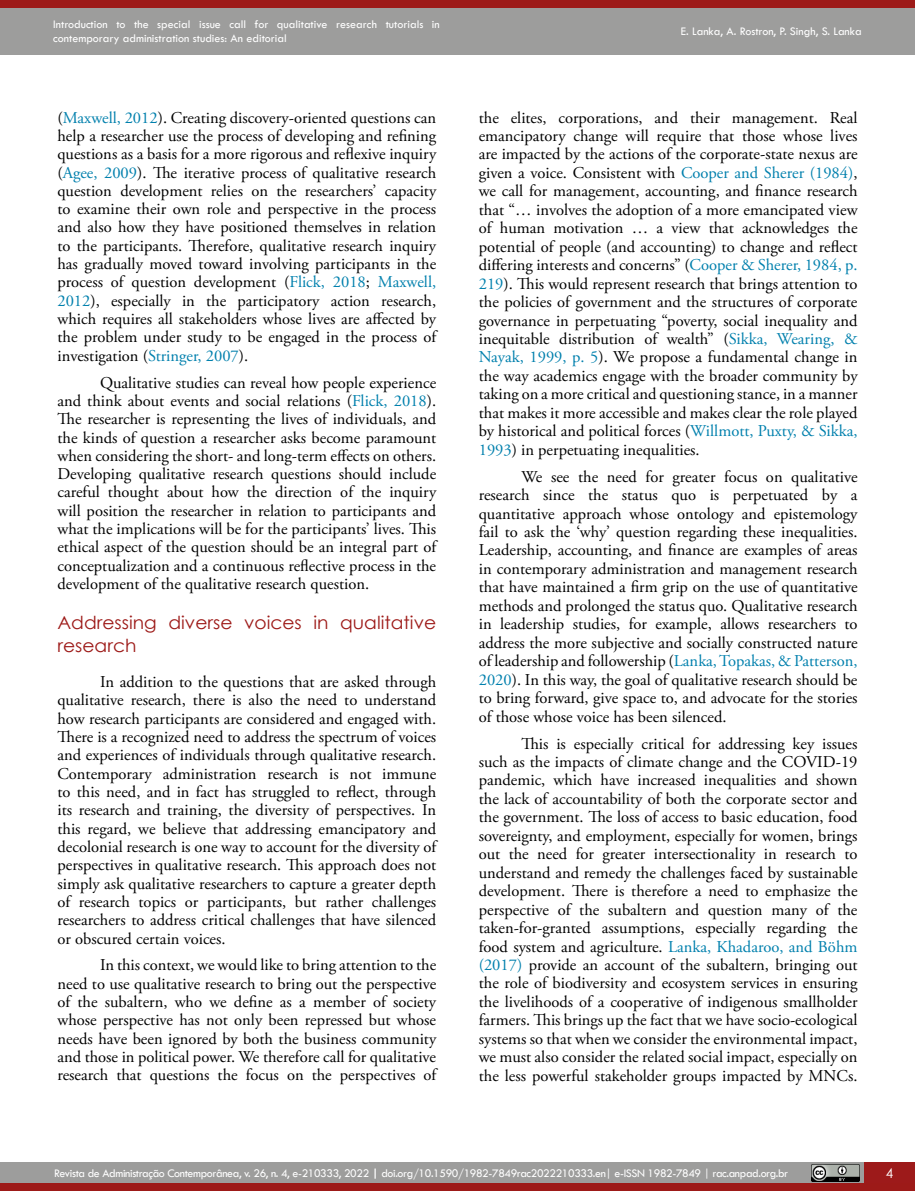
<style>
.page{position:relative;width:915px;height:1191px;background:#fff}
.page>*{position:absolute;margin:0;border:0;box-sizing:border-box;transform-origin:0 0}
.t1{font:18px/22.8px "Century Gothic";color:#9d1a18;scale:1.04 1}
.t2{font:16.5px/18.5px "Adobe Garamond Pro";color:#000;text-align:justify}
.t3{font:13.5px "Century Gothic";color:#fff}
.t4{font:12px/14.4px "Tw Cen";color:#fff}
.t5{font:12px "Tw Cen";letter-spacing:-.03em;color:#fff}
.s1{color:#0080ad}
.s2{font-weight:700}
</style>
<div class="page">
<div style="left:863px;top:1162px;width:51px;height:21px;background:#9d1a1a"></div>
<div style="left:0;top:0;width:914px;height:54px;background:#9d9d9c"></div>
<div style="left:0;top:0;width:914px;height:7px;background:#9d1a18"></div>
<div style="left:0;top:1162px;width:863px;height:21px;background:#9d9d9c"></div>
<div style="left:0;top:1183px;width:914px;height:8px;background:#9d1a18"></div>
<svg style="left:914px;top:1162px;width:1px;height:29px"></svg>
<img style="left:811px;top:1164px;width:48px;height:17px">
<p class="t4" style="left:53px;top:17px;width:388px">Introduction to the special issue call for qualitative research tutorials in contemporary administration studies: An editorial</p>
<p class="t2" style="left:57px;top:109px;width:380px">(<span class="s1">Maxwell, 2012</span>). Creating discovery-oriented questions can help a researcher use the process of developing and refining questions as a basis for a more rigorous and reflexive inquiry (<span class="s1">Agee, 2009</span>). The iterative process of qualitative research question development relies on the researchers’ capacity to examine their own role and perspective in the process and also how they have positioned themselves in relation to the participants. Therefore, qualitative research inquiry has gradually moved toward involving participants in the process of question development (<span class="s1">Flick, 2018</span>; <span class="s1">Maxwell, 2012</span>), especially in the participatory action research, which requires all stakeholders whose lives are affected by the problem under study to be engaged in the process of investigation (<span class="s1">Stringer, 2007</span>).</p>
<p class="t2" style="left:57px;top:374px;width:380px;text-indent:43px">Qualitative studies can reveal how people experience and think about events and social relations (<span class="s1">Flick, 2018</span>).<br>The researcher is representing the lives of individuals, and the kinds of question a researcher asks become paramount when considering the short- and long-term effects on others.<br>Developing qualitative research questions should include careful thought about how the direction of the inquiry will position the researcher in relation to participants and what the implications will be for the participants’ lives. This ethical aspect of the question should be an integral part of conceptualization and a continuous reflective process in the development of the qualitative research question.</p>
<p class="t1" style="left:57px;top:611px;width:365px">Addressing diverse voices in qualitative research</p>
<p class="t2" style="left:57px;top:673px;width:380px;text-indent:43px">In addition to the questions that are asked through qualitative research, there is also the need to understand how research participants are considered and engaged with.<br>There is a recognized need to address the spectrum of voices and experiences of individuals through qualitative research.<br>Contemporary administration research is not immune to this need, and in fact has struggled to reflect, through its research and training, the diversity of perspectives. In this regard, we believe that addressing emancipatory and decolonial research is one way to account for the diversity of perspectives in qualitative research. This approach does not simply ask qualitative researchers to capture a greater depth of research topics or participants, but rather challenges researchers to address critical challenges that have silenced or obscured certain voices.</p>
<p class="t2" style="left:57px;top:956px;width:380px;text-indent:43px">In this context, we would like to bring attention to the need to use qualitative research to bring out the perspective of the subaltern, who we define as a member of society whose perspective has not only been repressed but whose needs have been ignored by both the business community and those in political power. We therefore call for qualitative research that questions the focus on the perspectives of</p>
<p class="t4" style="left:680px;top:24px;width:182px">E. Lanka, A. Rostron, P. Singh, S. Lanka</p>
<p class="t2" style="left:478px;top:109px;width:380px">the elites, corporations, and their management. Real emancipatory change will require that those whose lives are impacted by the actions of the corporate-state nexus are given a voice. Consistent with <span class="s1">Cooper and Sherer (1984)</span>, we call for management, accounting, and finance research that “… involves the adoption of a more emancipated view of human motivation … a view that acknowledges the potential of people (and accounting) to change and reflect differing interests and concerns” (<span class="s1">Cooper &amp; Sherer, 1984, p.<br>219</span>). This would represent research that brings attention to the policies of government and the structures of corporate governance in perpetuating “poverty, social inequality and inequitable distribution of wealth” (<span class="s1">Sikka, Wearing, &amp; Nayak, 1999, p. 5</span>). We propose a fundamental change in the way academics engage with the broader community by taking on a more critical and questioning stance, in a manner that makes it more accessible and makes clear the role played by historical and political forces (<span class="s1">Willmott, Puxty, &amp; Sikka, 1993</span>) in perpetuating inequalities.</p>
<p class="t2" style="left:478px;top:468px;width:380px;text-indent:43px">We see the need for greater focus on qualitative research since the status quo is perpetuated by a quantitative approach whose ontology and epistemology fail to ask the ‘why’ question regarding these inequalities.<br>Leadership, accounting, and finance are examples of areas in contemporary administration and management research that have maintained a firm grip on the use of quantitative methods and prolonged the status quo. Qualitative research in leadership studies, for example, allows researchers to address the more subjective and socially constructed nature of leadership and followership (<span class="s1">Lanka, Topakas, &amp; Patterson, 2020</span>). In this way, the goal of qualitative research should be to bring forward, give space to, and advocate for the stories of those whose voice has been silenced.</p>
<p class="t2" style="left:478px;top:734px;width:380px;text-indent:43px">This is especially critical for addressing key issues such as the impacts of climate change and the COVID-19 pandemic, which have increased inequalities and shown the lack of accountability of both the corporate sector and the government. The loss of access to basic education, food sovereignty, and employment, especially for women, brings out the need for greater intersectionality in research to understand and remedy the challenges faced by sustainable development. There is therefore a need to emphasize the perspective of the subaltern and question many of the taken-for-granted assumptions, especially regarding the food system and agriculture. <span class="s1">Lanka, Khadaroo, and Böhm (2017)</span> provide an account of the subaltern, bringing out the role of biodiversity and ecosystem services in ensuring the livelihoods of a cooperative of indigenous smallholder farmers. This brings up the fact that we have socio-ecological systems so that when we consider the environmental impact, we must also consider the related social impact, especially on the less powerful stakeholder groups impacted by MNCs.</p>
<p class="t5" style="left:54px;top:1166px;width:735px">Revista de Administração Contemporânea, v. 26, n. 4, e-210333, 2022 <span class="s2">|</span> doi.org/10.1590/1982-7849rac2022210333.en| e-ISSN 1982-7849 | rac.anpad.org.br</p>
<p class="t3" style="left:885px;top:1163px;width:9px">4</p>
</div>
